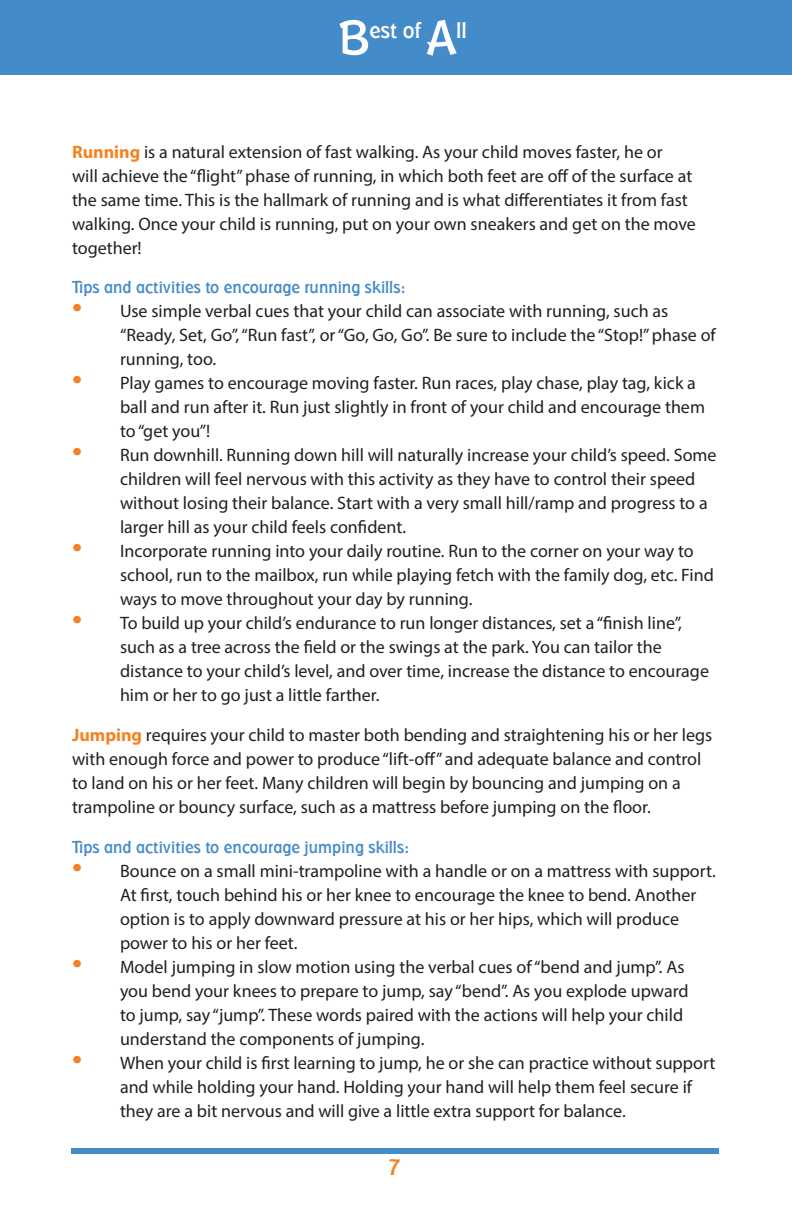
<style>
.page{position:relative;width:792px;height:1224px;background:#fff}
.page>*{position:absolute;margin:0;border:0;box-sizing:border-box;transform-origin:0 0}
.t1{font:500 23.6px "Badger";color:#f58220}
.t2{font:500 23.4px "Badger";color:#fff}
.Basic{font:18px/24px "Myriad Pro";color:#231f20}
.tip_heading{font:500 18px "Badger";color:#448bca}
.s1{font-size:50.4px}
.s2{font-weight:700;color:#f58220}
.s3{font-size:36px;color:#f58220}
</style>
<div class="page">
<div style="left:0;top:0;width:792px;height:75px;background:#448bca"></div>
<div style="left:71px;top:1148px;width:648px;height:5px;background:#448bca"></div>
<p class="t2" style="left:339px;top:14px;width:130px"><span class="s1">B</span>est of <span class="s1">A</span>ll</p>
<p class="Basic" style="left:72px;top:139px;width:625px"><span class="s2">Running</span> is a natural extension of fast walking. As your child moves faster, he or<br>will achieve the “flight” phase of running, in which both feet are off of the surface at the same time. This is the hallmark of running and is what differentiates it from fast walking. Once your child is running, put on your own sneakers and get on the move together!</p>
<p class="tip_heading" style="left:72px;top:275px;width:335px">Tips and activities to encourage running skills:</p>
<p class="Basic" style="left:120px;top:299px;width:597px;text-indent:-48px"><span class="s3">•</span> Use simple verbal cues that your child can associate with running, such as “Ready, Set, Go”, “Run fast”, or “Go, Go, Go”. Be sure to include the “Stop!” phase of running, too.</p>
<p class="Basic" style="left:120px;top:371px;width:587px;text-indent:-48px"><span class="s3">•</span> Play games to encourage moving faster. Run races, play chase, play tag, kick a ball and run after it. Run just slightly in front of your child and encourage them to “get you”!</p>
<p class="Basic" style="left:120px;top:443px;width:598px;text-indent:-48px"><span class="s3">•</span> Run downhill. Running down hill will naturally increase your child’s speed. Some children will feel nervous with this activity as they have to control their speed without losing their balance. Start with a very small hill/ramp and progress to a larger hill as your child feels confident.</p>
<p class="Basic" style="left:120px;top:539px;width:595px;text-indent:-48px"><span class="s3">•</span> Incorporate running into your daily routine. Run to the corner on your way to school, run to the mailbox, run while playing fetch with the family dog, etc. Find ways to move throughout your day by running.</p>
<p class="Basic" style="left:120px;top:611px;width:591px;text-indent:-48px"><span class="s3">•</span> To build up your child’s endurance to run longer distances, set a “finish line”, such as a tree across the field or the swings at the park. You can tailor the distance to your child’s level, and over time, increase the distance to encourage him or her to go just a little farther.</p>
<p class="Basic" style="left:72px;top:723px;width:642px"><span class="s2">Jumping</span> requires your child to master both bending and straightening his or her legs with enough force and power to produce “lift-off” and adequate balance and control to land on his or her feet. Many children will begin by bouncing and jumping on a trampoline or bouncy surface, such as a mattress before jumping on the floor.</p>
<p class="tip_heading" style="left:72px;top:835px;width:339px">Tips and activities to encourage jumping skills:</p>
<p class="Basic" style="left:120px;top:859px;width:597px;text-indent:-48px"><span class="s3">•</span> Bounce on a small mini-trampoline with a handle or on a mattress with support.<br>At first, touch behind his or her knee to encourage the knee to bend. Another option is to apply downward pressure at his or her hips, which will produce power to his or her feet.</p>
<p class="Basic" style="left:120px;top:955px;width:570px;text-indent:-48px"><span class="s3">•</span> Model jumping in slow motion using the verbal cues of “bend and jump”. As you bend your knees to prepare to jump, say “bend”. As you explode upward to jump, say “jump”. These words paired with the actions will help your child understand the components of jumping.</p>
<p class="Basic" style="left:120px;top:1051px;width:597px;text-indent:-48px"><span class="s3">•</span> When your child is first learning to jump, he or she can practice without support and while holding your hand. Holding your hand will help them feel secure if they are a bit nervous and will give a little extra support for balance.</p>
<h1 class="t1" style="left:388px;top:1151px;width:14px">7</h1>
</div>
